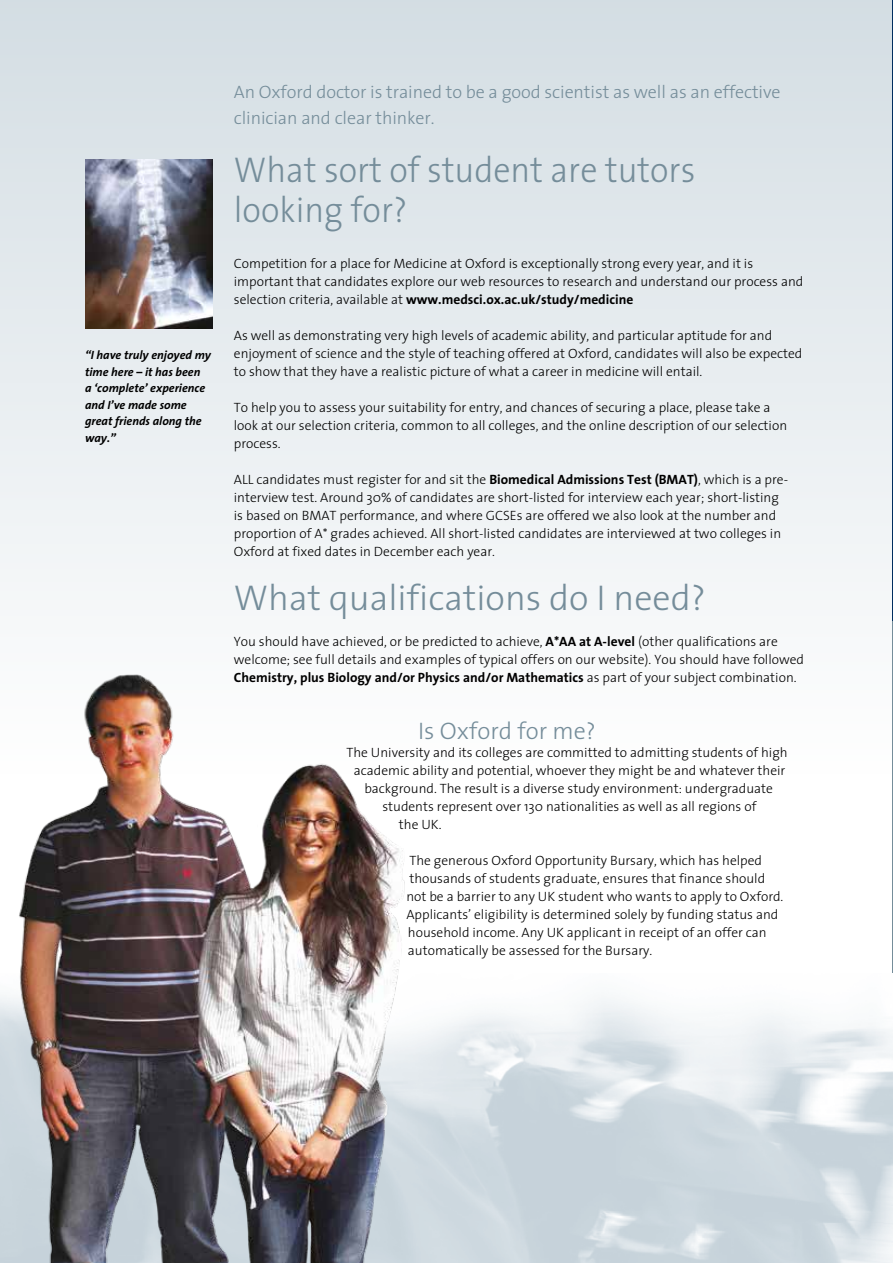
<style>
.page{position:relative;width:893px;height:1263px;background:#fff}
.page>*{position:absolute;margin:0;border:0;box-sizing:border-box;transform-origin:0 0}
.t1{font:300 36px/40.5px "The Sans";color:#758d9a;scale:.95 1}
.t2{font:300 36px "The Sans";color:#758d9a}
.t3{font:300 24px "The Sans";color:#758d9a}
.t4{font:300 18px/25.5px "The Sans";letter-spacing:-.005em;color:#758d9a}
.t5{font:300 13.5px/18px "The Sans";color:#000}
.t6{font:italic 700 12px/16.5px "The Sans";color:#000}
.s1{font-weight:700}
</style>
<div class="page">
<div style="left:0;top:0;width:893px;height:773px;background:linear-gradient(to bottom,#d3dde3,#fefefe)"></div>
<hr style="left:892px;top:0;width:1px;height:258px;background:#fff">
<img style="left:3px;top:605px;width:433px;height:658px">
<img style="left:85px;top:159px;width:128px;height:169px">
<p class="t6" style="left:85px;top:347px;width:128px">“I have truly enjoyed my time here – it has been<br>a ‘complete’ experience and I’ve made some great friends along the way.”</p>
<h3 class="t4" style="left:234px;top:79px;width:548px">An Oxford doctor is trained to be a good scientist as well as an effective clinician and clear thinker.</h3>
<h1 class="t1" style="left:234px;top:148px;width:487px">What sort of student are tutors looking for?</h1>
<p class="t5" style="left:234px;top:254px;width:571px">Competition for a place for Medicine at Oxford is exceptionally strong every year, and it is important that candidates explore our web resources to research and understand our process and selection criteria, available at <span class="s1">www.medsci.ox.ac.uk/study/medicine</span></p>
<p class="t5" style="left:234px;top:326px;width:570px">As well as demonstrating very high levels of academic ability, and particular aptitude for and enjoyment of science and the style of teaching offered at Oxford, candidates will also be expected to show that they have a realistic picture of what a career in medicine will entail.</p>
<p class="t5" style="left:234px;top:398px;width:555px">To help you to assess your suitability for entry, and chances of securing a place, please take a look at our selection criteria, common to all colleges, and the online description of our selection process.</p>
<p class="t5" style="left:234px;top:470px;width:556px">ALL candidates must register for and sit the <span class="s1">Biomedical Admissions Test (BMAT)</span>, which is a pre&shy;interview test. Around 30% of candidates are short-listed for interview each year; short-listing is based on BMAT performance, and where GCSEs are offered we also look at the number and proportion of A* grades achieved. All short-listed candidates are interviewed at two colleges in Oxford at fixed dates in December each year.</p>
<h1 class="t2" style="left:234px;top:568px;width:473px">What qualifications do I need?</h1>
<p class="t5" style="left:234px;top:632px;width:572px">You should have achieved, or be predicted to achieve, <span class="s1">A*AA at A-level</span> (other qualifications are welcome; see full details and examples of typical offers on our website). You should have followed<br><span class="s1">Chemistry, plus Biology and/or Physics and/or Mathematics</span> as part of your subject combination.</p>
<h2 class="t3" style="left:418px;top:711px;width:179px">Is Oxford for me?</h2>
<p class="t5" style="left:346px;top:743px;width:443px">The University and its colleges are committed to admitting students of high</p>
<p class="t5" style="left:354px;top:761px;width:433px">academic ability and potential, whoever they might be and whatever their</p>
<p class="t5" style="left:364px;top:779px;width:410px">background. The result is a diverse study environment: undergraduate</p>
<p class="t5" style="left:382px;top:797px;width:375px">students represent over 130 nationalities as well as all regions of</p>
<p class="t5" style="left:399px;top:815px;width:44px">the UK.</p>
<p class="t5" style="left:406px;top:851px;width:378px">The generous Oxford Opportunity Bursary, which has helped thousands of students graduate, ensures that finance should not be a barrier to any UK student who wants to apply to Oxford.<br>Applicants’ eligibility is determined solely by funding status and household income. Any UK applicant in receipt of an offer can automatically be assessed for the Bursary.</p>
</div>
